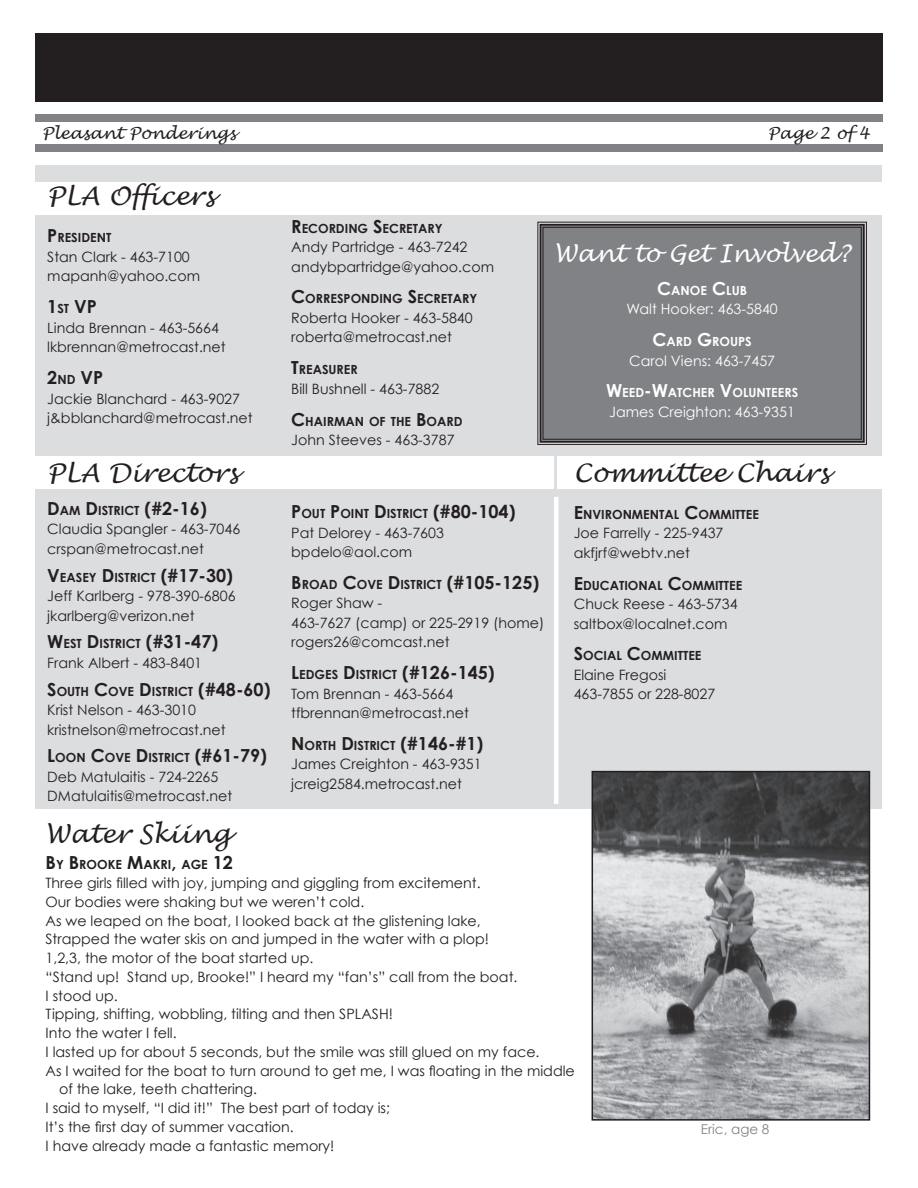
<style>
.page{position:relative;width:918px;height:1188px;background:#fff}
.page>*{position:absolute;margin:0;border:0;box-sizing:border-box;transform-origin:0 0}
.t1{font:italic 25.5px "Lucida Handwriting";color:#231f20}
.t2{font:italic 24px "Lucida Handwriting";color:#fff}
.t3{font:700 18px "Century Gothic";color:#231f20}
.t4{font:italic 16.5px "Lucida Handwriting";color:#231f20}
.t5{font:14.25px/19.5px "Century Gothic";color:#231f20}
.t6{font:14.25px "Century Gothic";color:#fff}
.t7{font:13.5px "Century Gothic";color:#808285}
.t8{font:700 12.6px "Century Gothic";color:#231f20}
.t9{font:700 12.6px "Century Gothic";color:#fff}
.s1{font-size:18px}
.s2{font-size:12.6px}
</style>
<div class="page">
<div style="left:35px;top:144px;width:848px;height:8px;background:#808285"></div>
<div style="left:35px;top:115px;width:848px;height:7px;background:#808285"></div>
<div style="left:35px;top:33px;width:848px;height:69px;background:#231f20"></div>
<div style="left:35px;top:165px;width:847px;height:643px;background:#dcdddf"></div>
<div style="left:35px;top:182px;width:856px;height:32px;background:#fff"></div>
<div style="left:35px;top:456px;width:519px;height:33px;background:#fff"></div>
<div style="left:557px;top:456px;width:334px;height:33px;background:#fff"></div>
<div style="left:537px;top:221px;width:330px;height:224px;background:#808285"></div>
<div style="left:540px;top:224px;width:325px;height:219px;border:2px solid #231f20"></div>
<div style="left:543px;top:227px;width:319px;height:213px;border:1px solid #231f20"></div>
<img style="left:595px;top:774px;width:272px;height:344px">
<div style="left:592px;top:771px;width:278px;height:350px;border:2px solid #231f20"></div>
<hr style="left:554px;top:497px;width:4px;height:307px;background:#fff">
<p class="t4" style="left:42px;top:123px;width:195px">Pleasant Ponderings</p>
<p class="t4" style="left:768px;top:123px;width:103px">Page 2 of 4</p>
<h1 class="t1" style="left:47px;top:181px;width:169px">PLA Officers</h1>
<p class="t8" style="left:47px;top:230px;width:66px"><span class="s1">P</span> RESIDENT</p>
<p class="t5" style="left:47px;top:247px;width:154px">Stan Clark - 463-7100 mapanh@yahoo.com</p>
<p class="t3" style="left:47px;top:295px;width:39px">1<span class="s2">ST</span> VP</p>
<p class="t5" style="left:47px;top:318px;width:180px">Linda Brennan - 463-5664 lkbrennan@metrocast.net</p>
<p class="t3" style="left:47px;top:366px;width:45px">2<span class="s2">ND</span> VP</p>
<p class="t5" style="left:47px;top:388px;width:207px">Jackie Blanchard - 463-9027 j&amp;bblanchard@metrocast.net</p>
<h1 class="t1" style="left:574px;top:457px;width:257px">Committee Chairs</h1>
<p class="t8" style="left:574px;top:506px;width:187px"><span class="s1">E</span> NVIRONMENTAL <span class="s1">C</span>OMMITTEE</p>
<p class="t5" style="left:574px;top:523px;width:151px">Joe Farrelly - 225-9437 akfjrf@webtv.net</p>
<p class="t8" style="left:574px;top:577px;width:170px"><span class="s1">E</span> DUCATIONAL <span class="s1">C</span>OMMITTEE</p>
<p class="t5" style="left:574px;top:594px;width:165px">Chuck Reese - 463-5734 saltbox@localnet.com</p>
<p class="t8" style="left:574px;top:648px;width:129px"><span class="s1">S</span>OCIAL <span class="s1">C</span>OMMITTEE</p>
<p class="t5" style="left:574px;top:665px;width:143px">Elaine Fregosi<br>463-7855 or 228-8027</p>
<p class="t8" style="left:291px;top:220px;width:153px"><span class="s1">R</span>ECORDING <span class="s1">S</span>ECRETARY</p>
<p class="t5" style="left:291px;top:237px;width:204px">Andy Partridge - 463-7242 andybpartridge@yahoo.com</p>
<p class="t8" style="left:291px;top:291px;width:187px"><span class="s1">C</span>ORRESPONDING <span class="s1">S</span>ECRETARY</p>
<p class="t5" style="left:291px;top:308px;width:183px">Roberta Hooker - 463-5840 roberta@metrocast.net</p>
<p class="t8" style="left:291px;top:362px;width:68px"><span class="s1">T</span>REASURER</p>
<p class="t5" style="left:291px;top:379px;width:150px">Bill Bushnell - 463-7882</p>
<p class="t8" style="left:291px;top:413px;width:173px"><span class="s1">C</span>HAIRMAN OF THE <span class="s1">B</span>OARD</p>
<p class="t5" style="left:291px;top:430px;width:165px">John Steeves - 463-3787</p>
<h2 class="t2" style="left:554px;top:239px;width:297px">Want to Get Involved?</h2>
<p class="t9" style="left:657px;top:282px;width:91px"><span class="s1">C</span>ANOE <span class="s1">C</span>LUB</p>
<p class="t6" style="left:626px;top:301px;width:153px">Walt Hooker: 463-5840</p>
<p class="t9" style="left:653px;top:334px;width:101px"><span class="s1">C</span>ARD <span class="s1">G</span>ROUPS</p>
<p class="t6" style="left:629px;top:352px;width:147px">Carol Viens: 463-7457</p>
<p class="t9" style="left:606px;top:385px;width:194px"><span class="s1">W</span>EED<span class="s1">-W</span>ATCHER <span class="s1">V</span>OLUNTEERS</p>
<p class="t6" style="left:609px;top:403px;width:187px">James Creighton: 463-9351</p>
<h1 class="t1" style="left:47px;top:457px;width:192px">PLA Directors</h1>
<p class="t3" style="left:47px;top:497px;width:161px">D<span class="s2">AM</span> D <span class="s2">ISTRICT</span> (#2-16)</p>
<p class="t5" style="left:47px;top:519px;width:194px">Claudia Spangler - 463-7046 crspan@metrocast.net</p>
<p class="t8" style="left:47px;top:569px;width:187px"><span class="s1">V</span>EASEY <span class="s1">D</span> ISTRICT <span class="s1">(#17-30)</span></p>
<p class="t5" style="left:47px;top:586px;width:190px">Jeff Karlberg - 978-390-6806 jkarlberg@verizon.net</p>
<p class="t3" style="left:47px;top:630px;width:172px">W<span class="s2">EST</span> D <span class="s2">ISTRICT</span> (#31-47)</p>
<p class="t5" style="left:47px;top:653px;width:156px">Frank Albert - 483-8401</p>
<p class="t8" style="left:47px;top:683px;width:225px"><span class="s1">S</span>OUTH <span class="s1">C</span>OVE <span class="s1">D</span> ISTRICT <span class="s1">(#48-60)</span></p>
<p class="t5" style="left:47px;top:700px;width:180px">Krist Nelson - 463-3010 kristnelson@metrocast.net</p>
<p class="t8" style="left:47px;top:750px;width:221px"><span class="s1">L</span>OON <span class="s1">C</span>OVE <span class="s1">D</span> ISTRICT <span class="s1">(#61-79)</span></p>
<p class="t5" style="left:47px;top:767px;width:186px">Deb Matulaitis - 724-2265<br>DMatulaitis@metrocast.net</p>
<p class="t8" style="left:291px;top:506px;width:226px"><span class="s1">P</span>OUT <span class="s1">P</span>OINT <span class="s1">D</span> ISTRICT <span class="s1">(#80-104)</span></p>
<p class="t5" style="left:291px;top:522px;width:154px">Pat Delorey - 463-7603 bpdelo@aol.com</p>
<p class="t8" style="left:291px;top:576px;width:250px"><span class="s1">B</span> ROAD <span class="s1">C</span>OVE <span class="s1">D</span> ISTRICT <span class="s1">(#105-125)</span></p>
<p class="t5" style="left:291px;top:593px;width:255px">Roger Shaw -<br>463-7627 (camp) or 225-2919 (home) rogers26@comcast.net</p>
<p class="t3" style="left:291px;top:661px;width:205px">L<span class="s2">EDGES</span> D <span class="s2">ISTRICT</span> (#126-145)</p>
<p class="t5" style="left:291px;top:684px;width:179px">Tom Brennan - 463-5664 tfbrennan@metrocast.net</p>
<p class="t3" style="left:291px;top:732px;width:194px">N <span class="s2">ORTH</span> D<span class="s2">ISTRICT</span> (#146-#1)</p>
<p class="t5" style="left:291px;top:754px;width:192px">James Creighton - 463-9351 jcreig2584.metrocast.net</p>
<h1 class="t1" style="left:46px;top:818px;width:187px">Water Skiing</h1>
<p class="t8" style="left:46px;top:857px;width:189px"><span class="s1">B</span>Y <span class="s1">B</span> ROOKE <span class="s1">M</span>AKRI<span class="s1">,</span> AGE <span class="s1">12</span></p>
<p class="t5" style="left:46px;top:873px;width:437px">Three girls filled with joy, jumping and giggling from excitement.</p>
<p class="t5" style="left:46px;top:892px;width:320px">Our bodies were shaking but we weren’t cold.</p>
<p class="t5" style="left:46px;top:910px;width:437px">As we leaped on the boat, I looked back at the glistening lake,</p>
<p class="t5" style="left:46px;top:929px;width:445px">Strapped the water skis on and jumped in the water with a plop!</p>
<p class="t5" style="left:46px;top:948px;width:269px">1,2,3, the motor of the boat started up.</p>
<p class="t5" style="left:46px;top:967px;width:473px">“Stand up! Stand up, Brooke!” I heard my “fan’s” call from the boat.</p>
<p class="t5" style="left:46px;top:985px;width:74px">I stood up.</p>
<p class="t5" style="left:46px;top:1004px;width:349px">Tipping, shifting, wobbling, tilting and then SPLASH!</p>
<p class="t5" style="left:46px;top:1023px;width:133px">Into the water I fell.</p>
<p class="t5" style="left:46px;top:1042px;width:495px">I lasted up for about 5 seconds, but the smile was still glued on my face.</p>
<p class="t5" style="left:46px;top:1060px;width:531px">As I waited for the boat to turn around to get me, I was floating in the middle</p>
<p class="t5" style="left:59px;top:1079px;width:200px">of the lake, teeth chattering.</p>
<p class="t5" style="left:46px;top:1098px;width:346px">I said to myself, “I did it!” The best part of today is;</p>
<p class="t5" style="left:46px;top:1117px;width:250px">It’s the first day of summer vacation.</p>
<p class="t5" style="left:46px;top:1135px;width:290px">I have already made a fantastic memory!</p>
<p class="t7" style="left:701px;top:1121px;width:70px">Eric, age 8</p>
</div>
